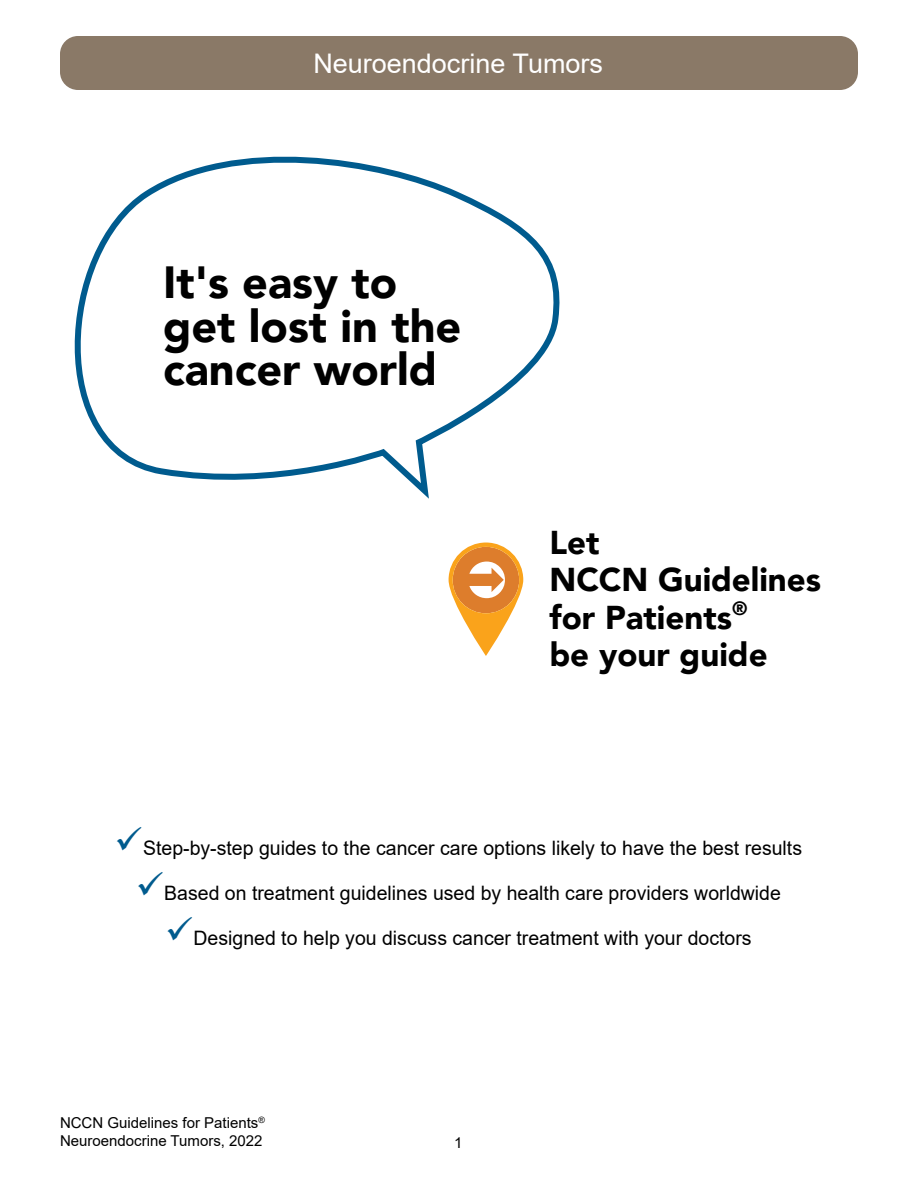
<style>
.page{position:relative;width:918px;height:1188px;background:#fff}
.page>*{position:absolute;margin:0;border:0;box-sizing:border-box;transform-origin:0 0}
.t1{font:900 45px/43.5px "Avenir LT Pro";color:#000}
.t2{font:900 33px/37.5px "Avenir LT Pro";color:#000}
.t3{font:27px "Arial";color:#fff}
.t4{font:19.95px "Arial";color:#000}
.t5{font:15px/18px "Arial";color:#000}
</style>
<div class="page">
<div style="left:60px;top:36px;width:798px;height:54px;background:#8a7967;border-radius:18px"></div>
<svg style="left:74px;top:156px;width:486px;height:343px"></svg>
<svg style="left:449px;top:543px;width:74px;height:113px"></svg>
<h3 class="t3" style="left:313px;top:45px;width:291px">Neuroendocrine Tumors</h3>
<h1 class="t1" style="left:163px;top:261px;width:300px">It's easy to get lost in the cancer world</h1>
<h2 class="t2" style="left:550px;top:524px;width:273px">Let<br>NCCN Guidelines for Patients<sup>®<br></sup>be your guide</h2>
<p class="t4" style="left:143px;top:834px;width:660px">Step-by-step guides to the cancer care options likely to have the best results</p>
<p class="t4" style="left:164px;top:879px;width:618px">Based on treatment guidelines used by health care providers worldwide</p>
<p class="t4" style="left:194px;top:924px;width:560px">Designed to help you discuss cancer treatment with your doctors</p>
<p class="t5" style="left:60px;top:1114px;width:206px">NCCN Guidelines for Patients<sup>®<br></sup>Neuroendocrine Tumors, 2022</p>
<p class="t5" style="left:454px;top:1133px;width:10px">1</p>
</div>
